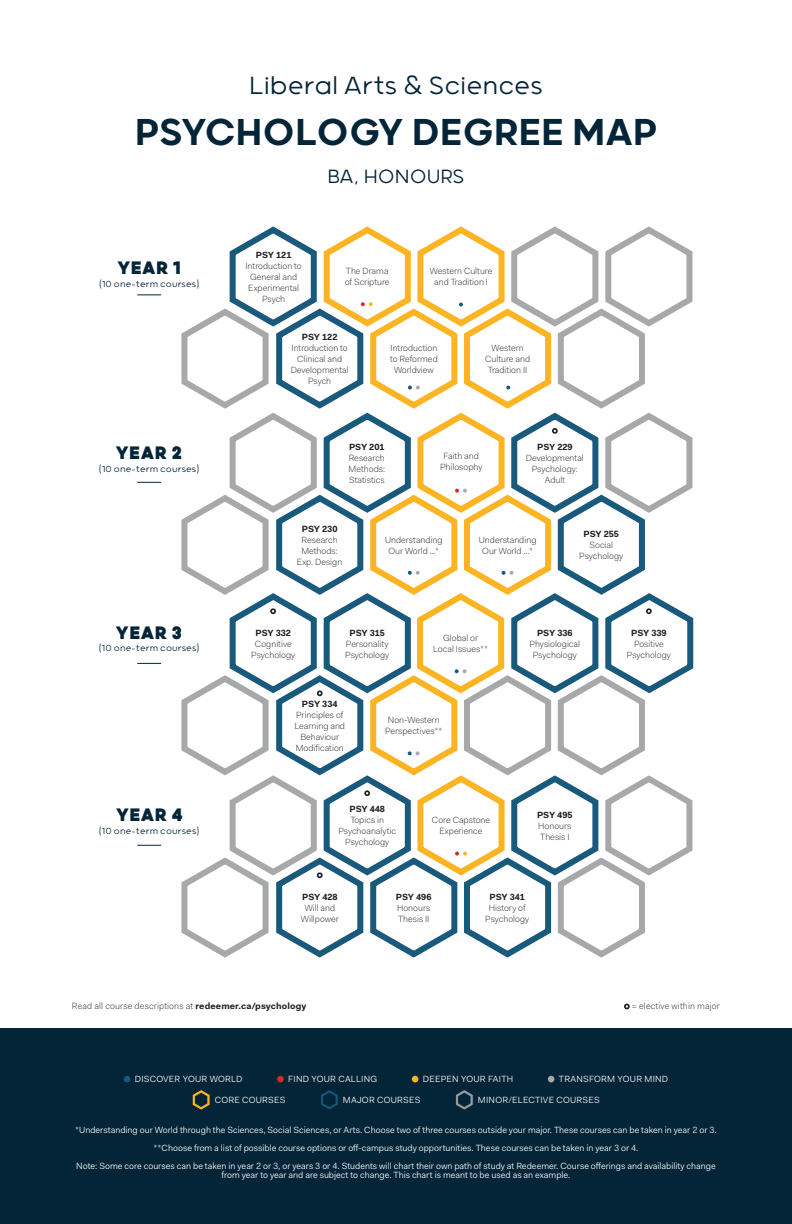
<style>
.page{position:relative;width:792px;height:1224px;background:#fff}
.page>*{position:absolute;margin:0;border:0;box-sizing:border-box;transform-origin:0 0}
.t1{font:500 45px "Grold";color:#042438}
.t2{font:300 29.8px "Grold";color:#042438}
.t3{font:300 23px "Grold";color:#042438}
.t4{font:900 21.7px "Grold";letter-spacing:.025em;color:#042438}
.t5{font:300 10.5px "Grold";letter-spacing:.01em;color:#042438}
.t6{font:300 9px/11px "Fakt Pro";color:#231f20;text-align:center}
.t7{font:9px/18px "Fakt Pro Blond";color:#fff;text-align:center}
.t8{font:9px "Fakt Pro Blond";letter-spacing:.025em;color:#fff}
.t9{font:700 9px "Fakt Pro";color:#231f20}
.s1{font-weight:700}
</style>
<div class="page">
<div style="left:0;top:1029px;width:792px;height:195px;background:#042438"></div>
<svg style="left:124px;top:1076px;width:6px;height:6px"></svg>
<div style="left:277px;top:1076px;width:7px;height:6px;background:#e12725;border-radius:50%"></div>
<svg style="left:412px;top:1076px;width:6px;height:6px"></svg>
<svg style="left:548px;top:1076px;width:6px;height:6px"></svg>
<svg style="left:192px;top:1089px;width:18px;height:21px"></svg>
<svg style="left:321px;top:1090px;width:17px;height:20px"></svg>
<svg style="left:455px;top:1090px;width:18px;height:20px"></svg>
<svg style="left:624px;top:1004px;width:6px;height:5px"></svg>
<svg style="left:137px;top:294px;width:24px;height:1px"></svg>
<svg style="left:137px;top:482px;width:24px;height:1px"></svg>
<svg style="left:137px;top:663px;width:24px;height:1px"></svg>
<svg style="left:137px;top:845px;width:24px;height:1px"></svg>
<svg style="left:181px;top:226px;width:513px;height:732px"></svg>
<h2 class="t2" style="left:249px;top:69px;width:295px">Liberal Arts &amp; Sciences</h2>
<h1 class="t1" style="left:135px;top:106px;width:524px">PSYCHOLOGY DEGREE MAP</h1>
<h3 class="t3" style="left:327px;top:163px;width:139px">BA, HONOURS</h3>
<h3 class="t4" style="left:117px;top:254px;width:65px">YEAR 1</h3>
<p class="t5" style="left:99px;top:278px;width:102px">(10 one-term courses)</p>
<p class="t9" style="left:256px;top:249px;width:37px">PSY 121</p>
<p class="t6" style="left:246px;top:260px;width:58px">Introduction to<br>General and<br>Experimental<br>Psych</p>
<p class="t6" style="left:345px;top:266px;width:46px;text-align:left">The Drama of Scripture</p>
<p class="t6" style="left:430px;top:266px;width:64px">Western Culture and Tradition I</p>
<p class="t9" style="left:302px;top:331px;width:37px">PSY 122</p>
<p class="t6" style="left:291px;top:342px;width:59px">Introduction to<br>Clinical and<br>Developmental<br>Psych</p>
<p class="t6" style="left:390px;top:342px;width:49px">Introduction to Reformed<br>Worldview</p>
<p class="t6" style="left:485px;top:342px;width:46px">Western<br>Culture and<br>Tradition II</p>
<h3 class="t4" style="left:116px;top:439px;width:68px">YEAR 2</h3>
<p class="t5" style="left:99px;top:463px;width:102px">(10 one-term courses)</p>
<p class="t9" style="left:349px;top:441px;width:37px">PSY 201</p>
<p class="t6" style="left:349px;top:452px;width:38px;text-align:justify">Research Methods:<br>Statistics</p>
<p class="t6" style="left:440px;top:450px;width:44px">Faith and<br>Philosophy</p>
<p class="t9" style="left:537px;top:440px;width:37px">PSY 229</p>
<p class="t6" style="left:526px;top:452px;width:59px">Developmental<br>Psychology:<br>Adult</p>
<p class="t9" style="left:302px;top:523px;width:37px">PSY 230</p>
<p class="t6" style="left:297px;top:534px;width:47px">Research<br>Methods:<br>Exp. Design</p>
<p class="t6" style="left:385px;top:534px;width:59px">Understanding<br>Our World …*</p>
<p class="t6" style="left:479px;top:534px;width:59px">Understanding<br>Our World …*</p>
<p class="t9" style="left:583px;top:528px;width:37px">PSY 255</p>
<p class="t6" style="left:579px;top:540px;width:46px">Social<br>Psychology</p>
<h3 class="t4" style="left:116px;top:619px;width:68px">YEAR 3</h3>
<p class="t5" style="left:99px;top:642px;width:102px">(10 one-term courses)</p>
<p class="t9" style="left:255px;top:626px;width:37px">PSY 332</p>
<p class="t6" style="left:251px;top:638px;width:46px">Cognitive<br>Psychology</p>
<p class="t9" style="left:349px;top:626px;width:37px">PSY 315</p>
<p class="t6" style="left:345px;top:638px;width:46px;text-align:left">Personality<br>Psychology</p>
<p class="t6" style="left:433px;top:632px;width:57px">Global or<br>Local Issues**</p>
<p class="t9" style="left:537px;top:626px;width:37px">PSY 336</p>
<p class="t6" style="left:530px;top:638px;width:52px">Physiological<br>Psychology</p>
<p class="t9" style="left:631px;top:626px;width:37px">PSY 339</p>
<p class="t6" style="left:627px;top:638px;width:46px">Positive<br>Psychology</p>
<p class="t9" style="left:302px;top:698px;width:37px">PSY 334</p>
<p class="t6" style="left:294px;top:709px;width:52px">Principles of<br>Learning and<br>Behaviour<br>Modification</p>
<p class="t6" style="left:385px;top:714px;width:59px">Non-Western<br>Perspectives**</p>
<h3 class="t4" style="left:116px;top:802px;width:68px">YEAR 4</h3>
<p class="t5" style="left:99px;top:825px;width:102px">(10 one-term courses)</p>
<p class="t9" style="left:349px;top:803px;width:37px">PSY 448</p>
<p class="t6" style="left:338px;top:815px;width:59px">Topics in<br>Psychoanalytic<br>Psychology</p>
<p class="t6" style="left:432px;top:815px;width:60px">Core Capstone<br>Experience</p>
<p class="t9" style="left:537px;top:809px;width:37px">PSY 495</p>
<p class="t6" style="left:538px;top:820px;width:35px;text-align:left">Honours<br>Thesis I</p>
<p class="t9" style="left:302px;top:891px;width:37px">PSY 428</p>
<p class="t6" style="left:301px;top:902px;width:39px">Will and<br>Willpower</p>
<p class="t9" style="left:396px;top:890px;width:37px">PSY 496</p>
<p class="t6" style="left:397px;top:902px;width:35px;text-align:left">Honours<br>Thesis II</p>
<p class="t9" style="left:489px;top:890px;width:37px">PSY 341</p>
<p class="t6" style="left:485px;top:902px;width:46px">History of<br>Psychology</p>
<p class="t6" style="left:72px;top:1000px;width:236px">Read all course descriptions at <span class="s1">redeemer.ca/psychology</span></p>
<p class="t6" style="left:632px;top:1000px;width:90px">= elective within major</p>
<p class="t8" style="left:135px;top:1073px;width:109px">DISCOVER YOUR WORLD</p>
<p class="t8" style="left:288px;top:1073px;width:90px">FIND YOUR CALLING</p>
<p class="t8" style="left:423px;top:1073px;width:92px">DEEPEN YOUR FAITH</p>
<p class="t8" style="left:559px;top:1073px;width:111px">TRANSFORM YOUR MIND</p>
<p class="t8" style="left:215px;top:1094px;width:72px">CORE COURSES</p>
<p class="t8" style="left:343px;top:1094px;width:79px">MAJOR COURSES</p>
<p class="t8" style="left:478px;top:1094px;width:124px">MINOR/ELECTIVE COURSES</p>
<p class="t7" style="left:75px;top:1121px;width:643px">*Understanding our World through the Sciences, Social Sciences, or Arts. Choose two of three courses outside your major. These courses can be taken in year 2 or 3. **Choose from a list of possible course options or off-campus study opportunities. These courses can be taken in year 3 or 4.<br>Note: Some core courses can be taken in year 2 or 3, or years 3 or 4. Students will chart their own path of study at Redeemer. Course offerings and availability change</p>
<p class="t7" style="left:222px;top:1166px;width:350px">from year to year and are subject to change. This chart is meant to be used as an example.</p>
</div>
